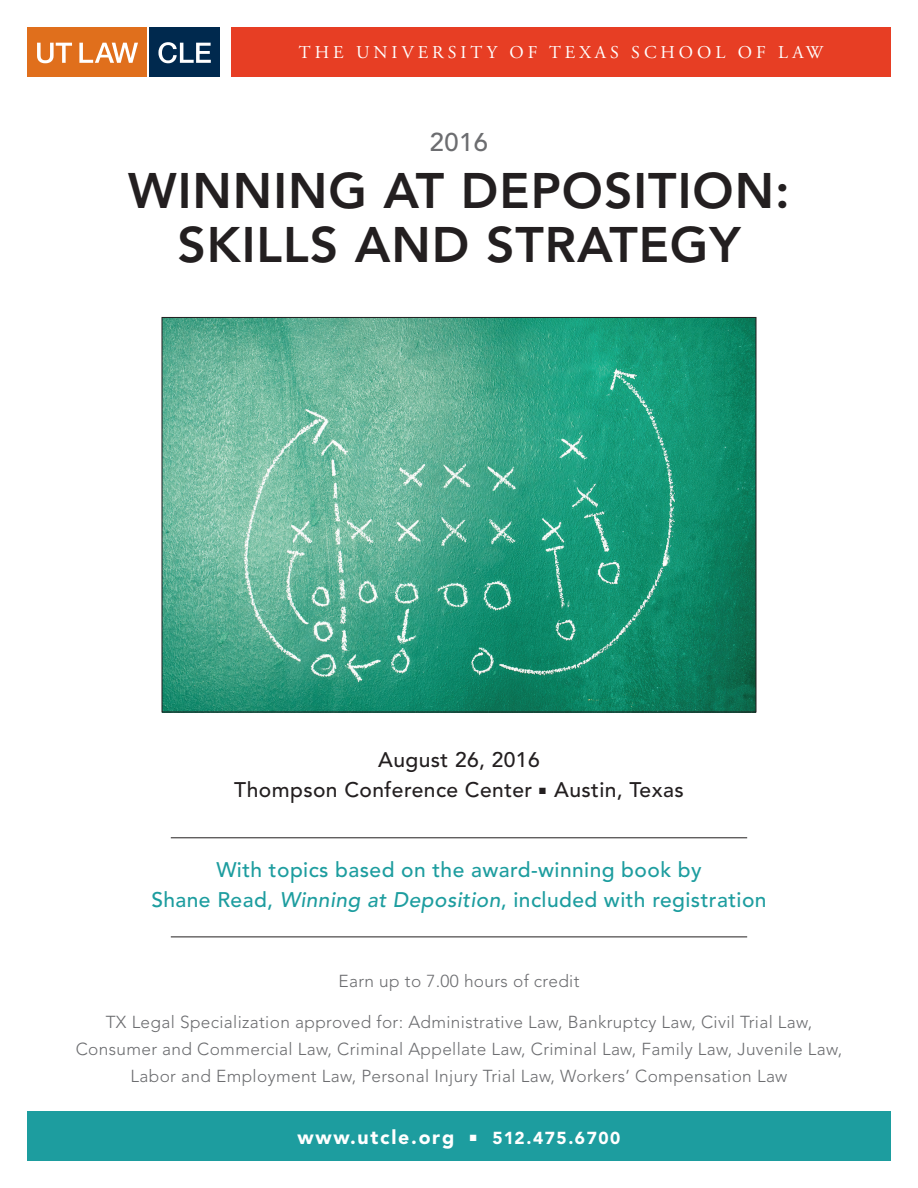
<style>
.page{position:relative;width:918px;height:1188px;background:#fff}
.page>*{position:absolute;margin:0;border:0;box-sizing:border-box;transform-origin:0 0}
.t1{font:800 49.5px/54px "Avenir LT Std";letter-spacing:.02em;color:#231f20;text-align:center}
.t2{font:500 25.5px "Avenir LT Std";color:#6c6d70}
.t3{font:500 21px/30px "Avenir LT Std";letter-spacing:.02em;color:#1d9d9f;text-align:center}
.t4{font:500 21px/30px "Avenir LT Std";letter-spacing:.02em;color:#231f20;text-align:center}
.t5{font:900 19.5px "Avenir LT Std";letter-spacing:.09em;color:#fff}
.t6{font:18px "Adobe Garamond Pro";letter-spacing:.22em;color:#fff}
.t7{font:300 17.25px/27px "Avenir LT Std";letter-spacing:.02em;color:#6c6d70;text-align:center}
.s1{font-style:italic}
.s2{font-size:17.25px}
</style>
<div class="page">
<div style="left:231px;top:27px;width:660px;height:50px;background:#e73e24"></div>
<div style="left:27px;top:1112px;width:864px;height:49px;background:#1d9d9f"></div>
<hr style="left:171px;top:937px;width:576px;height:1px;background:#231f20">
<hr style="left:171px;top:837px;width:576px;height:1px;background:#231f20">
<div style="left:150px;top:27px;width:70px;height:50px;background:#00294e"></div>
<div style="left:27px;top:27px;width:120px;height:50px;background:#e06f1c"></div>
<svg style="left:37px;top:43px;width:35px;height:20px"></svg>
<svg style="left:79px;top:43px;width:59px;height:20px"></svg>
<svg style="left:158px;top:42px;width:53px;height:21px"></svg>
<img style="left:164px;top:319px;width:590px;height:391px">
<p class="t6" style="left:299px;top:42px;width:526px">THE UNIVERSITY OF TEXAS SCHOOL OF LAW</p>
<h2 class="t2" style="left:430px;top:128px;width:60px">2016</h2>
<h1 class="t1" style="left:128px;top:164px;width:663px">WINNING AT DEPOSITION:<br>SKILLS AND STRATEGY</h1>
<p class="t4" style="left:234px;top:745px;width:451px">August 26, 2016<br>Thompson Conference Center ■ Austin, Texas</p>
<p class="t3" style="left:151px;top:856px;width:617px">With topics based on the award-winning book by<br>Shane Read, <span class="s1">Winning at Deposition</span>, included with registration</p>
<p class="t7" style="left:339px;top:968px;width:242px">Earn up to 7.00 hours of credit</p>
<p class="t7" style="left:76px;top:1009px;width:768px">TX Legal Specialization approved for: Administrative Law, Bankruptcy Law, Civil Trial Law,<br>Consumer and Commercial Law, Criminal Appellate Law, Criminal Law, Family Law, Juvenile Law,<br>Labor and Employment Law, Personal Injury Trial Law, Workers’ Compensation Law</p>
<p class="t5" style="left:297px;top:1125px;width:325px">www.utcle.org ■ <span class="s2">512.475.6700</span></p>
</div>
